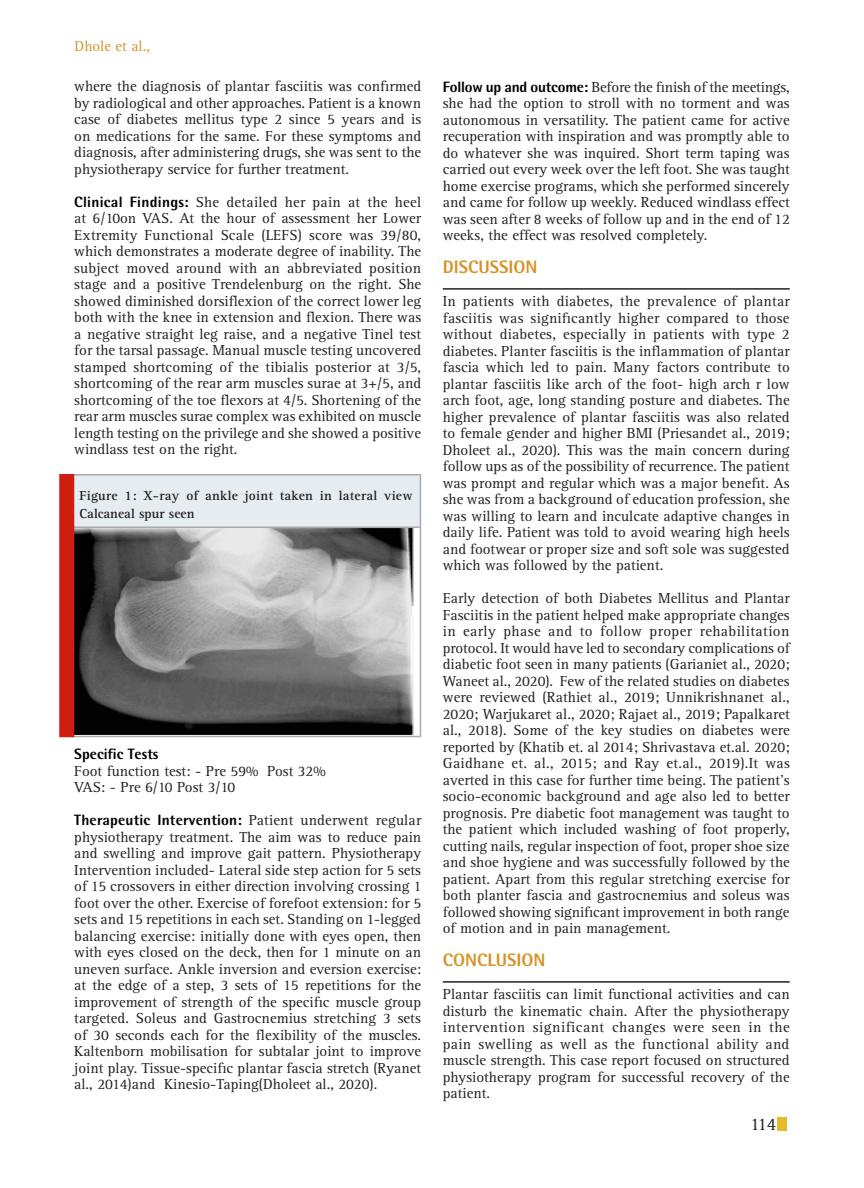
<style>
.page{position:relative;width:864px;height:1188px;background:#fff}
.page>*{position:absolute;margin:0;border:0;box-sizing:border-box;transform-origin:0 0}
.Body_text{font:800 18px "Rotis Semi Sans Std";color:#d69429}
.t1{font:18px "Rotis Serif Std";color:#231f20}
.Body_text-2{font:15px/16.5px "Rotis Serif Std";color:#231f20;text-align:justify}
.Body_text-3{font:15px "Rotis Serif Std";letter-spacing:-.02em;color:#231f20}
.Body_text-4{font:800 15px "Rotis Semi Sans Std";color:#000}
.Body_text-5{font:15px "Rotis Serif Std";color:#d69429}
.Body_text-6{font:700 13.5px/18px "Rotis Serif Std";letter-spacing:.02em;color:#231f20}
.s1{font-family:"Rotis Semi Sans Std";font-weight:800;color:#000}
</style>
<div class="page">
<div style="left:777px;top:1118px;width:10px;height:13px;background:#eaba2e"></div>
<hr style="left:443px;top:288px;width:347px;height:2px;background:#231f20">
<hr style="left:443px;top:981px;width:347px;height:2px;background:#231f20">
<img style="left:74px;top:528px;width:346px;height:208px">
<div style="left:73px;top:475px;width:347px;height:52px;background:#e5ecf2"></div>
<hr style="left:73px;top:474px;width:347px;height:2px;background:#a8aaad">
<hr style="left:73px;top:526px;width:347px;height:2px;background:#a8aaad">
<hr style="left:73px;top:736px;width:347px;height:1px;background:#a8aaad">
<hr style="left:420px;top:474px;width:1px;height:263px;background:#a8aaad">
<div style="left:59px;top:474px;width:15px;height:263px;background:#ce1f10"></div>
<p class="Body_text-5" style="left:75px;top:37px;width:77px">Dhole et al.,</p>
<p class="Body_text-2" style="left:74px;top:79px;width:349px">where the diagnosis of plantar fasciitis was confirmed by radiological and other approaches. Patient is a known case of diabetes mellitus type 2 since 5 years and is on medications for the same. For these symptoms and diagnosis, after administering drugs, she was sent to the physiotherapy service for further treatment.</p>
<p class="Body_text-2" style="left:74px;top:194px;width:349px"><span class="s1">Clinical Findings:</span> She detailed her pain at the heel at 6/10on VAS. At the hour of assessment her Lower Extremity Functional Scale (LEFS) score was 39/80, which demonstrates a moderate degree of inability. The subject moved around with an abbreviated position stage and a positive Trendelenburg on the right. She showed diminished dorsiflexion of the correct lower leg both with the knee in extension and flexion. There was a negative straight leg raise, and a negative Tinel test for the tarsal passage. Manual muscle testing uncovered stamped shortcoming of the tibialis posterior at 3/5, shortcoming of the rear arm muscles surae at 3+/5, and shortcoming of the toe flexors at 4/5. Shortening of the rear arm muscles surae complex was exhibited on muscle length testing on the privilege and she showed a positive windlass test on the right.</p>
<p class="Body_text-6" style="left:80px;top:487px;width:335px">Figure 1: X-ray of ankle joint taken in lateral view<br>Calcaneal spur seen</p>
<p class="Body_text-4" style="left:74px;top:745px;width:86px">Specific Tests</p>
<p class="Body_text-2" style="left:74px;top:763px;width:253px">Foot function test: - Pre 59% Post 32%</p>
<p class="Body_text-3" style="left:74px;top:779px;width:163px">VAS: - Pre 6/10 Post 3/10</p>
<p class="Body_text-2" style="left:74px;top:812px;width:349px"><span class="s1">Therapeutic Intervention:</span> Patient underwent regular physiotherapy treatment. The aim was to reduce pain and swelling and improve gait pattern. Physiotherapy Intervention included- Lateral side step action for 5 sets of 15 crossovers in either direction involving crossing 1 foot over the other. Exercise of forefoot extension: for 5 sets and 15 repetitions in each set. Standing on 1-legged balancing exercise: initially done with eyes open, then with eyes closed on the deck, then for 1 minute on an uneven surface. Ankle inversion and eversion exercise: at the edge of a step, 3 sets of 15 repetitions for the improvement of strength of the specific muscle group targeted. Soleus and Gastrocnemius stretching 3 sets of 30 seconds each for the flexibility of the muscles.<br>Kaltenborn mobilisation for subtalar joint to improve joint play. Tissue-specific plantar fascia stretch (Ryanet al., 2014)and Kinesio-Taping(Dholeet al., 2020).</p>
<p class="Body_text-2" style="left:443px;top:79px;width:349px"><span class="s1">Follow up and outcome:</span> Before the finish of the meetings, she had the option to stroll with no torment and was autonomous in versatility. The patient came for active recuperation with inspiration and was promptly able to do whatever she was inquired. Short term taping was carried out every week over the left foot. She was taught home exercise programs, which she performed sincerely and came for follow up weekly. Reduced windlass effect was seen after 8 weeks of follow up and in the end of 12 weeks, the effect was resolved completely.</p>
<p class="Body_text" style="left:443px;top:256px;width:22px">Discussion</p>
<p class="Body_text-2" style="left:443px;top:293px;width:349px">In patients with diabetes, the prevalence of plantar fasciitis was significantly higher compared to those without diabetes, especially in patients with type 2 diabetes. Planter fasciitis is the inflammation of plantar fascia which led to pain. Many factors contribute to plantar fasciitis like arch of the foot- high arch r low arch foot, age, long standing posture and diabetes. The higher prevalence of plantar fasciitis was also related to female gender and higher BMI (Priesandet al., 2019; Dholeet al., 2020). This was the main concern during follow ups as of the possibility of recurrence. The patient was prompt and regular which was a major benefit. As she was from a background of education profession, she was willing to learn and inculcate adaptive changes in daily life. Patient was told to avoid wearing high heels and footwear or proper size and soft sole was suggested which was followed by the patient.</p>
<p class="Body_text-2" style="left:443px;top:590px;width:349px">Early detection of both Diabetes Mellitus and Plantar Fasciitis in the patient helped make appropriate changes in early phase and to follow proper rehabilitation protocol. It would have led to secondary complications of diabetic foot seen in many patients (Garianiet al., 2020; Waneet al., 2020). Few of the related studies on diabetes were reviewed (Rathiet al., 2019; Unnikrishnanet al., 2020; Warjukaret al., 2020; Rajaet al., 2019; Papalkaret al., 2018). Some of the key studies on diabetes were reported by (Khatib et. al 2014; Shrivastava et.al. 2020; Gaidhane et. al., 2015; and Ray et.al., 2019).It was averted in this case for further time being. The patient’s socio-economic background and age also led to better prognosis. Pre diabetic foot management was taught to the patient which included washing of foot properly, cutting nails, regular inspection of foot, proper shoe size and shoe hygiene and was successfully followed by the patient. Apart from this regular stretching exercise for both planter fascia and gastrocnemius and soleus was followed showing significant improvement in both range of motion and in pain management.</p>
<p class="Body_text" style="left:443px;top:949px;width:23px">Conc</p>
<p class="Body_text" style="left:488px;top:949px;width:19px">lusion</p>
<p class="Body_text-2" style="left:443px;top:986px;width:349px">Plantar fasciitis can limit functional activities and can disturb the kinematic chain. After the physiotherapy intervention significant changes were seen in the pain swelling as well as the functional ability and muscle strength. This case report focused on structured physiotherapy program for successful recovery of the patient.</p>
<p class="t1" style="left:750px;top:1114px;width:28px">114</p>
</div>
